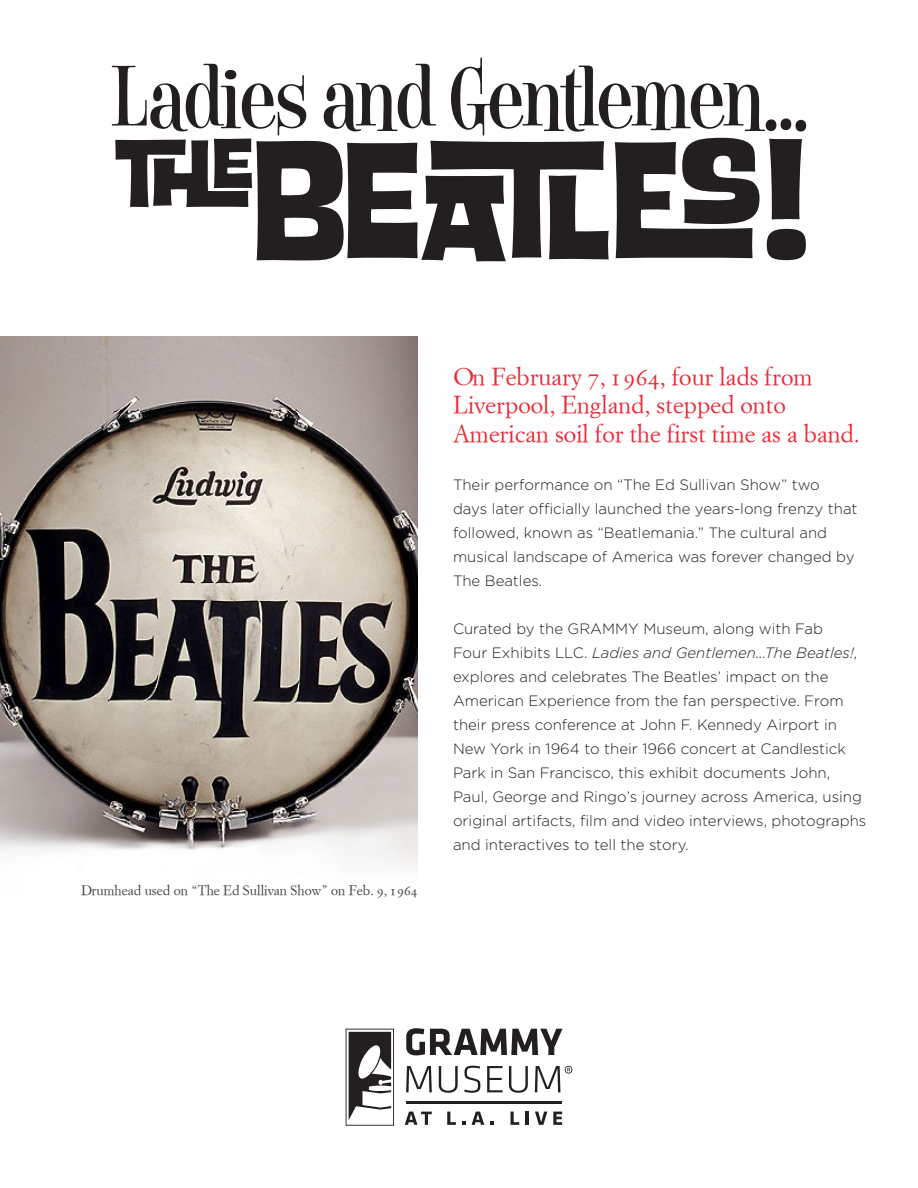
<style>
.page{position:relative;width:918px;height:1188px;background:#fff}
.page>*{position:absolute;margin:0;border:0;box-sizing:border-box;transform-origin:0 0}
.t1{font:24px/28.8px "Garamond";color:#eb2937}
.t2{font:300 15px/24px "Gotham";color:#231f20}
.t3{font:13.5px "Garamond";color:#3e3e3f}
.s1{font-style:italic}
</style>
<div class="page">
<svg style="left:346px;top:1029px;width:48px;height:97px"></svg>
<svg style="left:406px;top:1028px;width:157px;height:27px"></svg>
<svg style="left:406px;top:1066px;width:26px;height:26px"></svg>
<svg style="left:439px;top:1066px;width:19px;height:27px"></svg>
<svg style="left:464px;top:1066px;width:16px;height:27px"></svg>
<svg style="left:487px;top:1066px;width:16px;height:26px"></svg>
<svg style="left:509px;top:1066px;width:19px;height:27px"></svg>
<svg style="left:405px;top:1112px;width:27px;height:13px"></svg>
<svg style="left:447px;top:1112px;width:9px;height:13px"></svg>
<svg style="left:472px;top:1112px;width:12px;height:13px"></svg>
<svg style="left:511px;top:1112px;width:8px;height:13px"></svg>
<svg style="left:526px;top:1112px;width:3px;height:13px"></svg>
<svg style="left:535px;top:1112px;width:12px;height:13px"></svg>
<svg style="left:553px;top:1112px;width:9px;height:13px"></svg>
<hr style="left:406px;top:1101px;width:155px;height:2px;background:#231f20">
<svg style="left:535px;top:1066px;width:37px;height:26px"></svg>
<svg style="left:112px;top:58px;width:694px;height:78px"></svg>
<svg style="left:615px;top:138px;width:145px;height:120px"></svg>
<svg style="left:767px;top:139px;width:39px;height:121px"></svg>
<svg style="left:115px;top:138px;width:494px;height:123px"></svg>
<img style="left:0;top:337px;width:418px;height:528px">
<p class="t3" style="left:81px;top:882px;width:338px">Drumhead used on “The Ed Sullivan Show” on Feb. 9, 1964</p>
<p class="t1" style="left:453px;top:361px;width:408px">On February 7, 1964, four lads from<br>Liverpool, England, stepped onto<br>American soil for the first time as a band.</p>
<p class="t2" style="left:453px;top:473px;width:406px">Their performance on “The Ed Sullivan Show” two days later officially launched the years-long frenzy that followed, known as “Beatlemania.” The cultural and musical landscape of America was forever changed by The Beatles.</p>
<p class="t2" style="left:453px;top:617px;width:415px">Curated by the GRAMMY Museum, along with Fab<br>Four Exhibits LLC. <span class="s1">Ladies and Gentlemen...The Beatles!</span>, explores and celebrates The Beatles’ impact on the American Experience from the fan perspective. From their press conference at John F. Kennedy Airport in New York in 1964 to their 1966 concert at Candlestick Park in San Francisco, this exhibit documents John, Paul, George and Ringo’s journey across America, using original artifacts, film and video interviews, photographs and interactives to tell the story.</p>
</div>
